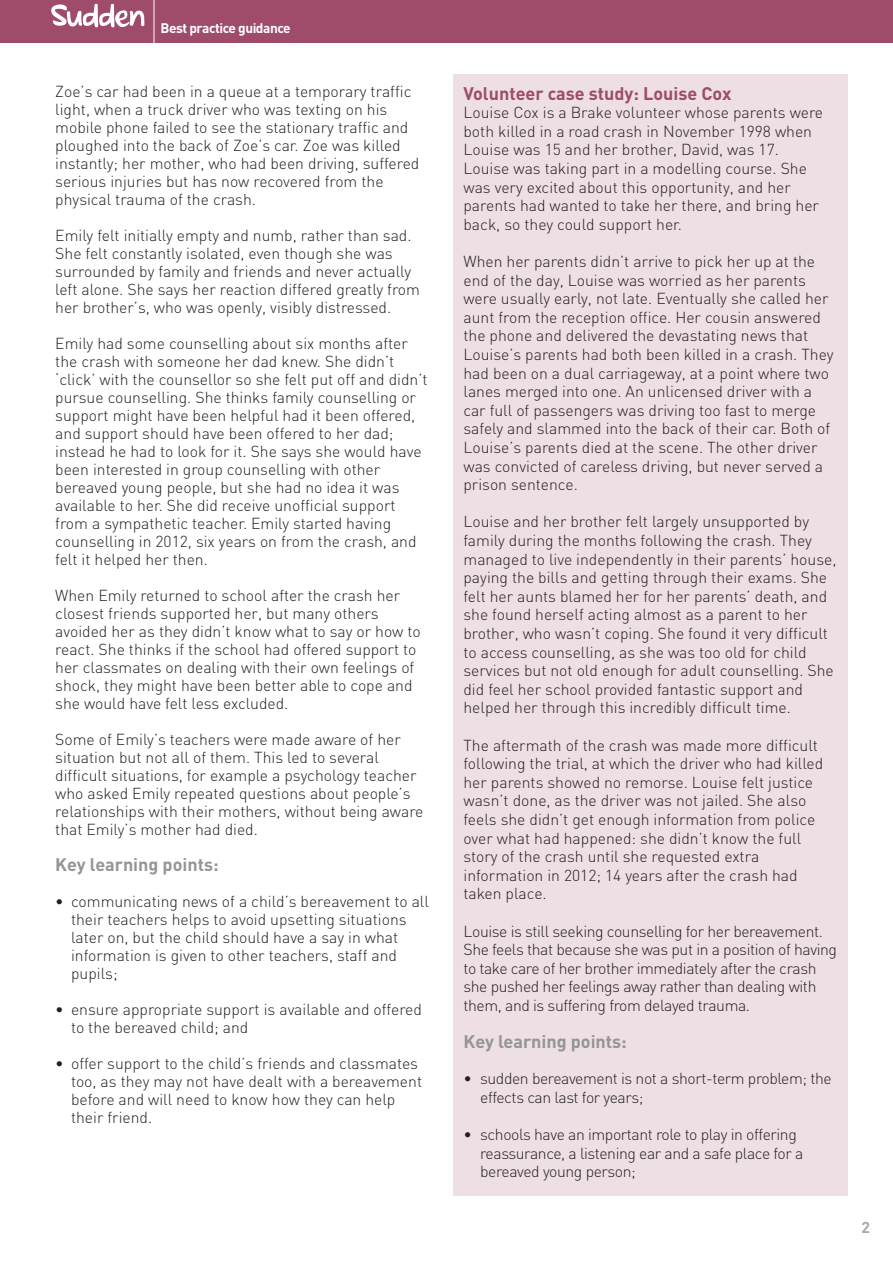
<style>
.page{position:relative;width:893px;height:1263px;background:#fff}
.page>*{position:absolute;margin:0;border:0;box-sizing:border-box;transform-origin:0 0}
.t1{font:700 18px "DIN";color:#939598}
.t2{font:700 18px "DIN";color:#9e4b6c}
.t3{font:300 15.75px/18px "DIN";color:#231f20}
.t4{font:300 15.75px/18.6px "DIN";letter-spacing:-.025em;color:#231f20}
.t5{font:700 15.75px "DIN";color:#a8a9ad}
.t6{font:700 13.65px "DIN";letter-spacing:-.035em;color:#fff}
</style>
<div class="page">
<div style="left:453px;top:74px;width:395px;height:1122px;background:#eddfe3"></div>
<div style="left:0;top:0;width:893px;height:43px;background:#9e4b6c"></div>
<img style="left:49px;top:3px;width:96px;height:25px">
<hr style="left:154px;top:0;width:1px;height:48px;background:#fff">
<p class="t6" style="left:161px;top:20px;width:132px">Best practice guidance</p>
<p class="t3" style="left:55px;top:83px;width:366px">Zoe’s car had been in a queue at a temporary traffic light, when a truck driver who was texting on his mobile phone failed to see the stationary traffic and ploughed into the back of Zoe’s car. Zoe was killed instantly; her mother, who had been driving, suffered serious injuries but has now recovered from the physical trauma of the crash.</p>
<p class="t3" style="left:55px;top:227px;width:366px">Emily felt initially empty and numb, rather than sad.<br>She felt constantly isolated, even though she was surrounded by family and friends and never actually left alone. She says her reaction differed greatly from her brother’s, who was openly, visibly distressed.</p>
<p class="t3" style="left:55px;top:335px;width:374px">Emily had some counselling about six months after the crash with someone her dad knew. She didn’t ‘click’ with the counsellor so she felt put off and didn’t pursue counselling. She thinks family counselling or support might have been helpful had it been offered, and support should have been offered to her dad; instead he had to look for it. She says she would have been interested in group counselling with other bereaved young people, but she had no idea it was available to her. She did receive unofficial support from a sympathetic teacher. Emily started having counselling in 2012, six years on from the crash, and felt it helped her then.</p>
<p class="t3" style="left:55px;top:587px;width:367px">When Emily returned to school after the crash her closest friends supported her, but many others avoided her as they didn’t know what to say or how to react. She thinks if the school had offered support to her classmates on dealing with their own feelings of shock, they might have been better able to cope and she would have felt less excluded.</p>
<p class="t3" style="left:55px;top:731px;width:370px">Some of Emily’s teachers were made aware of her situation but not all of them. This led to several difficult situations, for example a psychology teacher who asked Emily repeated questions about people’s relationships with their mothers, without being aware that Emily’s mother had died.</p>
<p class="t1" style="left:55px;top:854px;width:165px">Key learning points:</p>
<p class="t3" style="left:71px;top:893px;width:359px;text-indent:-16px">• communicating news of a child’s bereavement to all their teachers helps to avoid upsetting situations later on, but the child should have a say in what information is given to other teachers, staff and pupils;</p>
<p class="t3" style="left:71px;top:1001px;width:352px;text-indent:-16px">• ensure appropriate support is available and offered to the bereaved child; and</p>
<p class="t3" style="left:71px;top:1055px;width:353px;text-indent:-16px">• offer support to the child’s friends and classmates too, as they may not have dealt with a bereavement before and will need to know how they can help their friend.</p>
<p class="t2" style="left:463px;top:83px;width:269px">Volunteer case study: Louise Cox</p>
<p class="t3" style="left:463px;top:103px;width:361px;line-height:18.6px">Louise Cox is a Brake volunteer whose parents were both killed in a road crash in November 1998 when Louise was 15 and her brother, David, was 17.<br>Louise was taking part in a modelling course. She was very excited about this opportunity, and her parents had wanted to take her there, and bring her back, so they could support her.</p>
<p class="t3" style="left:463px;top:252px;width:371px;line-height:18.6px">When her parents didn’t arrive to pick her up at the end of the day, Louise was worried as her parents were usually early, not late. Eventually she called her aunt from the reception office. Her cousin answered the phone and delivered the devastating news that Louise’s parents had both been killed in a crash. They had been on a dual carriageway, at a point where two lanes merged into one. An unlicensed driver with a car full of passengers was driving too fast to merge safely and slammed into the back of their car. Both of Louise’s parents died at the scene. The other driver was convicted of careless driving, but never served a prison sentence.</p>
<p class="t3" style="left:463px;top:513px;width:374px;line-height:18.6px">Louise and her brother felt largely unsupported by family during the months following the crash. They managed to live independently in their parents’ house, paying the bills and getting through their exams. She felt her aunts blamed her for her parents’ death, and she found herself acting almost as a parent to her brother, who wasn’t coping. She found it very difficult to access counselling, as she was too old for child services but not old enough for adult counselling. She did feel her school provided fantastic support and helped her through this incredibly difficult time.</p>
<p class="t3" style="left:463px;top:736px;width:361px;line-height:18.6px">The aftermath of the crash was made more difficult following the trial, at which the driver who had killed her parents showed no remorse. Louise felt justice wasn’t done, as the driver was not jailed. She also feels she didn’t get enough information from police over what had happened: she didn’t know the full story of the crash until she requested extra information in 2012; 14 years after the crash had taken place.</p>
<p class="t4" style="left:463px;top:922px;width:375px">Louise is still seeking counselling for her bereavement.<br>She feels that because she was put in a position of having to take care of her brother immediately after the crash she pushed her feelings away rather than dealing with them, and is suffering from delayed trauma.</p>
<p class="t1" style="left:463px;top:1031px;width:165px">Key learning points:</p>
<p class="t4" style="left:480px;top:1069px;width:353px;text-indent:-17px">• sudden bereavement is not a short-term problem; the effects can last for years;</p>
<p class="t4" style="left:480px;top:1125px;width:325px;text-indent:-17px">• schools have an important role to play in offering reassurance, a listening ear and a safe place for a bereaved young person;</p>
<p class="t5" style="left:861px;top:1218px;width:10px">2</p>
</div>
